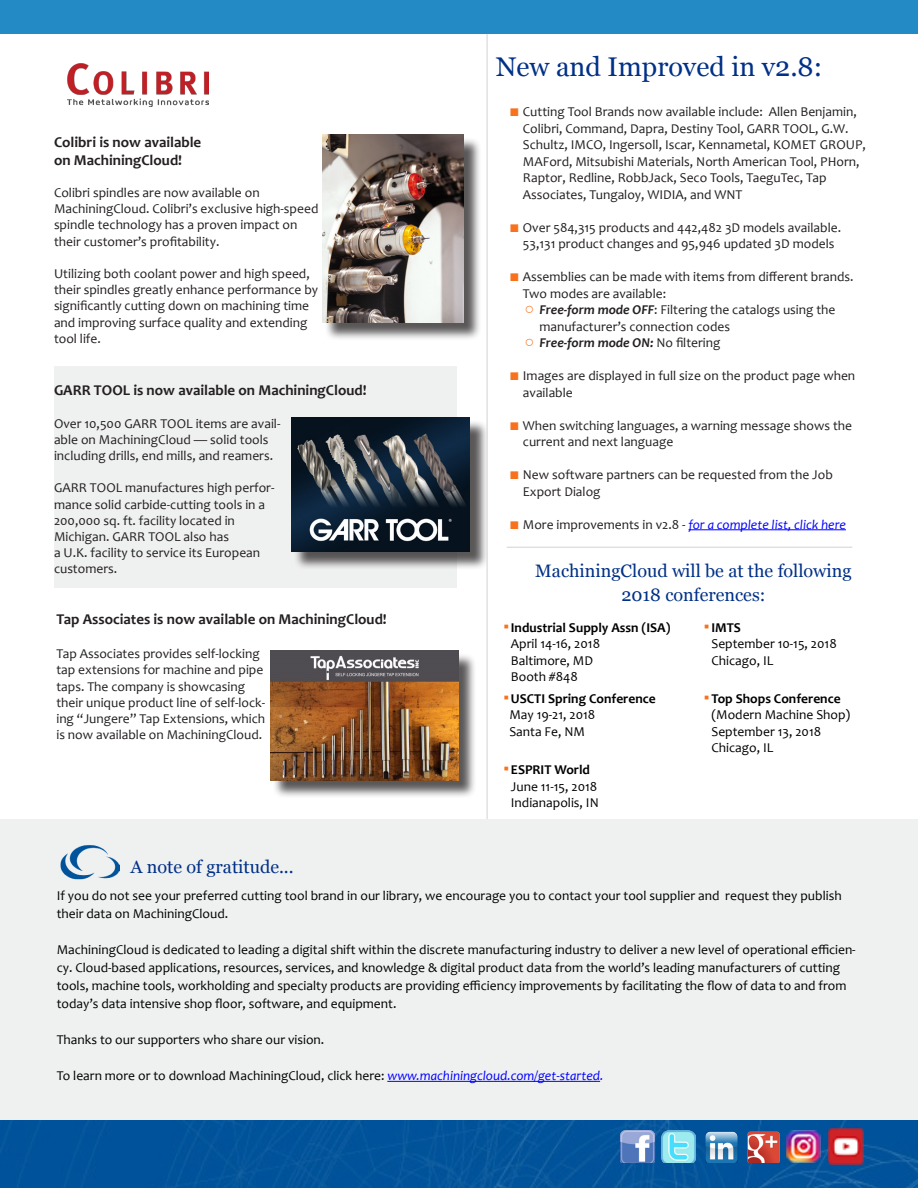
<style>
.page{position:relative;width:918px;height:1188px;background:#fff}
.page>*{position:absolute;margin:0;border:0;box-sizing:border-box;transform-origin:0 0}
.t1{font:27px "Georgia";color:#003087}
.t2{font:18px "Georgia";color:#003087}
.t3{font:700 15px "Candara";color:#231f20}
.t4{font:13.5px/16.2px "Candara";color:#231f20}
.t5{font:13.5px/18px "Candara";color:#000}
.t6{font:700 13.5px "Candara";color:#000}
.t7{font:italic 13.5px "Candara";color:#00f}
.t8{font:italic 700 13.5px "Candara";color:#231f20}
.s1{font-family:"Arial";font-size:16.5px;color:#f8711d}
.s2{font-weight:700;font-style:italic}
.s3{font-family:"Arial";font-weight:400;font-style:normal;font-size:16.5px;color:#f8711d}
.s4{font-weight:400;font-style:normal}
.s5{font-family:"Arial";font-style:normal;font-size:16.5px;color:#f8711d}
.s6{font-style:normal;color:#231f20}
.s7{font-family:"Arial";font-weight:400;font-size:16.5px;color:#f8711d}
.s8{font-weight:700}
.s9{font-style:italic;color:#00f}
</style>
<div class="page">
<div style="left:1px;top:819px;width:917px;height:301px;background:#eff0f0"></div>
<img style="left:1px;top:1120px;width:917px;height:68px">
<img style="left:621px;top:1130px;width:34px;height:33px">
<img style="left:662px;top:1130px;width:34px;height:33px">
<img style="left:704px;top:1130px;width:35px;height:33px">
<img style="left:746px;top:1130px;width:34px;height:33px">
<img style="left:787px;top:1130px;width:34px;height:33px">
<div style="left:1px;top:0;width:917px;height:34px;background:#238ac5"></div>
<img style="left:828px;top:1129px;width:36px;height:36px">
<img style="left:60px;top:845px;width:59px;height:35px">
<hr style="left:689px;top:530px;width:157px;height:1px;background:#00f">
<hr style="left:387px;top:1081px;width:213px;height:1px;background:#00f">
<img style="left:68px;top:63px;width:140px;height:43px">
<div style="left:54px;top:366px;width:402px;height:222px;background:#eff0f0"></div>
<div style="left:324px;top:137px;width:158px;height:204px;background:#231f20;opacity:.75"></div>
<img style="left:322px;top:135px;width:141px;height:187px">
<div style="left:293px;top:420px;width:195px;height:150px;background:#231f20;opacity:.75"></div>
<img style="left:291px;top:417px;width:179px;height:135px">
<div style="left:273px;top:653px;width:204px;height:146px;background:#231f20;opacity:.75"></div>
<img style="left:271px;top:651px;width:187px;height:129px">
<hr style="left:487px;top:34px;width:1px;height:785px;background:#d1d2d4">
<hr style="left:507px;top:547px;width:345px;height:1px;background:#d1d2d4">
<p class="t3" style="left:54px;top:132px;width:149px">Colibri is now available</p>
<p class="t3" style="left:54px;top:150px;width:130px">on MachiningCloud!</p>
<p class="t4" style="left:54px;top:184px;width:207px">Colibri spindles are now available on</p>
<p class="t4" style="left:54px;top:201px;width:266px">MachiningCloud. Colibri’s exclusive high-speed spindle technology has a proven impact on their customer’s profitability.</p>
<p class="t4" style="left:54px;top:265px;width:266px">Utilizing both coolant power and high speed, their spindles greatly enhance performance by significantly cutting down on machining time and improving surface quality and extending tool life.</p>
<p class="t3" style="left:54px;top:381px;width:314px">GARR TOOL is now available on MachiningCloud!</p>
<p class="t4" style="left:54px;top:415px;width:228px">Over 10,500 GARR TOOL items are avail&shy;able on MachiningCloud — solid tools including drills, end mills, and reamers.</p>
<p class="t4" style="left:54px;top:480px;width:222px">GARR TOOL manufactures high perfor&shy;mance solid carbide-cutting tools in a<br>200,000 sq. ft. facility located in</p>
<p class="t4" style="left:54px;top:528px;width:177px">Michigan. GARR TOOL also has</p>
<p class="t4" style="left:54px;top:545px;width:208px">a U.K. facility to service its European customers.</p>
<p class="t3" style="left:56px;top:610px;width:332px">Tap Associates is now available on MachiningCloud!</p>
<p class="t4" style="left:56px;top:646px;width:210px">Tap Associates provides self-locking tap extensions for machine and pipe taps. The company is showcasing their unique product line of self-lock&shy;ing “Jungere” Tap Extensions, which is now available on MachiningCloud.</p>
<p class="t2" style="left:130px;top:856px;width:165px">A note of gratitude...</p>
<p class="t1" style="left:496px;top:50px;width:328px">New and Improved in v2.8:</p>
<p class="t4" style="left:523px;top:104px;width:345px;text-indent:-14px"><span class="s1">■</span> Cutting Tool Brands now available include: Allen Benjamin, Colibri, Command, Dapra, Destiny Tool, GARR TOOL, G.W.<br>Schultz, IMCO, Ingersoll, Iscar, Kennametal, KOMET GROUP, MAFord, Mitsubishi Materials, North American Tool, PHorn, Raptor, Redline, RobbJack, Seco Tools, TaeguTec, Tap Associates, Tungaloy, WIDIA, and WNT</p>
<p class="t4" style="left:509px;top:219px;width:333px;text-align:center"><span class="s1">■</span> Over 584,315 products and 442,482 3D models available.<br>53,131 product changes and 95,946 updated 3D models</p>
<p class="t4" style="left:523px;top:269px;width:332px;text-indent:-14px"><span class="s1">■</span> Assemblies can be made with items from different brands.<br>Two modes are available:</p>
<p class="t4" style="left:539px;top:302px;width:298px;text-indent:-15px"><span class="s1">○</span> <span class="s2">Free-form mode OFF</span>: Filtering the catalogs using the manufacturer’s connection codes</p>
<p class="t8" style="left:524px;top:335px;width:198px"><span class="s3">○</span> Free-form mode ON: <span class="s4">No filtering</span></p>
<p class="t4" style="left:523px;top:368px;width:334px;text-indent:-14px"><span class="s1">■</span> Images are displayed in full size on the product page when available</p>
<p class="t4" style="left:523px;top:417px;width:331px;text-indent:-14px"><span class="s1">■</span> When switching languages, a warning message shows the current and next language</p>
<p class="t4" style="left:523px;top:467px;width:311px;text-indent:-14px"><span class="s1">■</span> New software partners can be requested from the Job<br>Export Dialog</p>
<p class="t7" style="left:509px;top:516px;width:338px"><span class="s5">■</span> <span class="s6">More improvements in v2.8 -</span> for a complete list, click here</p>
<p class="t2" style="left:535px;top:560px;width:318px">MachiningCloud will be at the following</p>
<p class="t2" style="left:621px;top:584px;width:145px">2018 conferences:</p>
<p class="t6" style="left:503px;top:619px;width:169px"><span class="s7">▪</span>Industrial Supply Assn (ISA)</p>
<p class="t5" style="left:511px;top:635px;width:91px">April 14-16, 2018</p>
<p class="t5" style="left:511px;top:651px;width:84px">Baltimore, MD</p>
<p class="t5" style="left:511px;top:668px;width:68px">Booth #848</p>
<p class="t6" style="left:704px;top:619px;width:39px"><span class="s7">▪</span>IMTS</p>
<p class="t5" style="left:711px;top:635px;width:127px">September 10-15, 2018</p>
<p class="t5" style="left:711px;top:651px;width:63px">Chicago, IL</p>
<p class="t6" style="left:503px;top:690px;width:154px"><span class="s7">▪</span>USCTI Spring Conference</p>
<p class="t5" style="left:509px;top:706px;width:87px">May 19-21, 2018</p>
<p class="t5" style="left:509px;top:722px;width:77px">Santa Fe, NM</p>
<p class="t6" style="left:503px;top:761px;width:88px"><span class="s7">▪</span>ESPRIT World</p>
<p class="t5" style="left:511px;top:777px;width:88px">June 11-15, 2018</p>
<p class="t5" style="left:511px;top:794px;width:89px">Indianapolis, IN</p>
<p class="t5" style="left:711px;top:690px;width:140px;line-height:16.5px;text-indent:-8px"><span class="s1">▪</span><span class="s8">Top Shops Conference </span>(Modern Machine Shop)</p>
<p class="t5" style="left:711px;top:722px;width:111px">September 13, 2018</p>
<p class="t5" style="left:711px;top:739px;width:63px">Chicago, IL</p>
<p class="t5" style="left:57px;top:887px;width:786px">If you do not see your preferred cutting tool brand in our library, we encourage you to contact your tool supplier and request they publish their data on MachiningCloud.</p>
<p class="t5" style="left:57px;top:941px;width:800px">MachiningCloud is dedicated to leading a digital shift within the discrete manufacturing industry to deliver a new level of operational efficien&shy;cy. Cloud-based applications, resources, services, and knowledge &amp; digital product data from the world’s leading manufacturers of cutting tools, machine tools, workholding and specialty products are providing efficiency improvements by facilitating the flow of data to and from today’s data intensive shop floor, software, and equipment.</p>
<p class="t5" style="left:57px;top:1031px;width:269px">Thanks to our supporters who share our vision.</p>
<p class="t5" style="left:57px;top:1067px;width:548px">To learn more or to download MachiningCloud, click here: <span class="s9">www.machiningcloud.com/get-started.</span></p>
</div>
